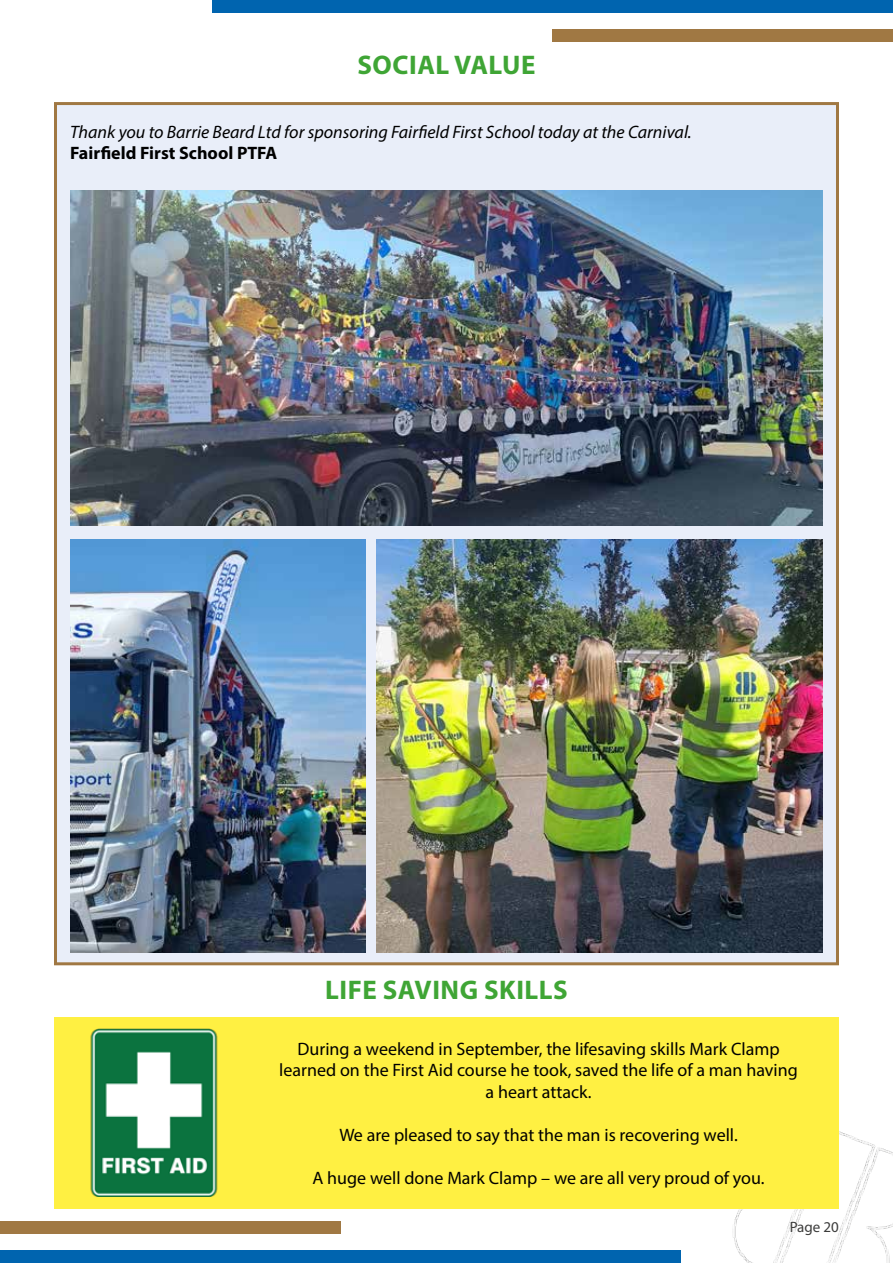
<style>
.page{position:relative;width:893px;height:1263px;background:#fff}
.page>*{position:absolute;margin:0;border:0;box-sizing:border-box;transform-origin:0 0}
.t1{font:700 27px "Myriad Pro";letter-spacing:.02em;color:#3fa535}
.t2{font:18px/21.6px "Myriad Pro";color:#000;text-align:center}
.t3{font:italic 18px "Myriad Pro";color:#000}
.t4{font:700 18px "Myriad Pro";color:#000}
.t5{font:15px "Myriad Pro";color:#3c3c3b}
</style>
<div class="page">
<img style="left:726px;top:1131px;width:167px;height:132px">
<div style="left:54px;top:102px;width:785px;height:863px;background:#e9eef9;border:3px solid #a07843"></div>
<div style="left:553px;top:30px;width:340px;height:12px;background:#a07843"></div>
<div style="left:213px;top:0;width:680px;height:13px;background:#0064af"></div>
<div style="left:0;top:1220px;width:340px;height:13px;background:#a07843"></div>
<div style="left:0;top:1250px;width:680px;height:13px;background:#0064af"></div>
<img style="left:70px;top:540px;width:296px;height:413px">
<img style="left:70px;top:191px;width:753px;height:335px">
<img style="left:376px;top:540px;width:447px;height:413px">
<div style="left:54px;top:1017px;width:785px;height:191px;background:#fff042"></div>
<img style="left:90px;top:1029px;width:128px;height:167px">
<h1 class="t1" style="left:357px;top:48px;width:180px">SOCIAL VALUE</h1>
<p class="t3" style="left:70px;top:121px;width:623px">Thank you to Barrie Beard Ltd for sponsoring Fairfield First School today at the Carnival.</p>
<p class="t4" style="left:70px;top:142px;width:209px">Fairfield First School PTFA</p>
<h1 class="t1" style="left:325px;top:973px;width:244px">LIFE SAVING SKILLS</h1>
<p class="t2" style="left:279px;top:1037px;width:520px">During a weekend in September, the lifesaving skills Mark Clamp learned on the First Aid course he took, saved the life of a man having a heart attack.</p>
<p class="t2" style="left:339px;top:1124px;width:400px">We are pleased to say that the man is recovering well.</p>
<p class="t2" style="left:312px;top:1167px;width:454px">A huge well done Mark Clamp – we are all very proud of you.</p>
<p class="t5" style="left:790px;top:1217px;width:51px">Page 20</p>
</div>
